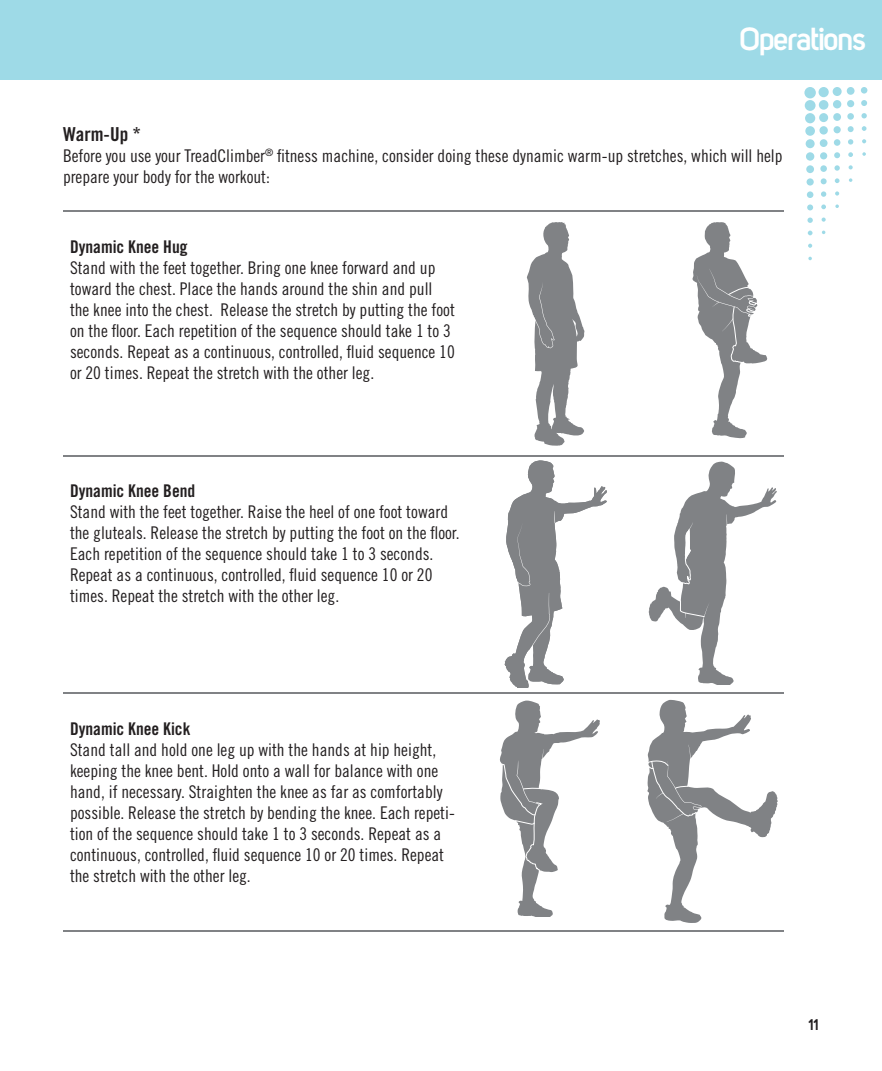
<style>
.page{position:relative;width:882px;height:1071px;background:#fff}
.page>*{position:absolute;margin:0;border:0;box-sizing:border-box;transform-origin:0 0}
.t1{font:700 31.5px "Uni Sans Semi";letter-spacing:-.05em;color:#fff}
.t2{font:19.25px "Trade Gothic Bold Cond Twenty";color:#231f20}
.t3{font:17.5px/21px "Trade Gothic Cond Eighteen";color:#231f20}
.t4{font:17.5px "Trade Gothic Bold Cond Twenty";color:#231f20}
.t5{font:700 15.75px "Uni Sans Semi";color:#231f20}
</style>
<div class="page">
<div style="left:804px;top:87px;width:12px;height:11px;background:#9edae7;border-radius:50%"></div>
<div style="left:805px;top:100px;width:11px;height:11px;background:#9edae7;border-radius:50%"></div>
<div style="left:805px;top:113px;width:10px;height:10px;background:#9edae7;border-radius:50%"></div>
<div style="left:805px;top:126px;width:10px;height:10px;background:#9edae7;border-radius:50%"></div>
<div style="left:806px;top:139px;width:9px;height:9px;background:#9edae7;border-radius:50%"></div>
<div style="left:806px;top:152px;width:8px;height:9px;background:#9edae7;border-radius:50%"></div>
<div style="left:806px;top:165px;width:8px;height:8px;background:#9edae7;border-radius:50%"></div>
<div style="left:807px;top:178px;width:7px;height:8px;background:#9edae7;border-radius:50%"></div>
<div style="left:807px;top:191px;width:6px;height:7px;background:#9edae7;border-radius:50%"></div>
<svg style="left:807px;top:204px;width:6px;height:6px"></svg>
<svg style="left:807px;top:218px;width:6px;height:5px"></svg>
<svg style="left:808px;top:231px;width:5px;height:4px"></svg>
<svg style="left:808px;top:244px;width:4px;height:4px"></svg>
<svg style="left:808px;top:257px;width:4px;height:3px"></svg>
<div style="left:819px;top:87px;width:10px;height:10px;background:#9edae7;border-radius:50%"></div>
<div style="left:819px;top:100px;width:9px;height:10px;background:#9edae7;border-radius:50%"></div>
<div style="left:819px;top:113px;width:9px;height:9px;background:#9edae7;border-radius:50%"></div>
<div style="left:819px;top:126px;width:9px;height:9px;background:#9edae7;border-radius:50%"></div>
<div style="left:820px;top:139px;width:8px;height:8px;background:#9edae7;border-radius:50%"></div>
<div style="left:820px;top:152px;width:7px;height:7px;background:#9edae7;border-radius:50%"></div>
<div style="left:820px;top:165px;width:7px;height:7px;background:#9edae7;border-radius:50%"></div>
<svg style="left:821px;top:178px;width:6px;height:6px"></svg>
<svg style="left:821px;top:191px;width:5px;height:6px"></svg>
<svg style="left:821px;top:204px;width:5px;height:5px"></svg>
<svg style="left:822px;top:218px;width:4px;height:4px"></svg>
<div style="left:833px;top:87px;width:9px;height:9px;background:#9edae7;border-radius:50%"></div>
<div style="left:833px;top:100px;width:8px;height:8px;background:#9edae7;border-radius:50%"></div>
<div style="left:833px;top:113px;width:8px;height:8px;background:#9edae7;border-radius:50%"></div>
<div style="left:834px;top:126px;width:7px;height:7px;background:#9edae7;border-radius:50%"></div>
<div style="left:834px;top:139px;width:6px;height:7px;background:#9edae7;border-radius:50%"></div>
<svg style="left:834px;top:152px;width:6px;height:6px"></svg>
<svg style="left:834px;top:165px;width:6px;height:6px"></svg>
<svg style="left:835px;top:178px;width:5px;height:5px"></svg>
<svg style="left:835px;top:191px;width:4px;height:5px"></svg>
<svg style="left:835px;top:204px;width:4px;height:4px"></svg>
<div style="left:847px;top:87px;width:8px;height:8px;background:#9edae7;border-radius:50%"></div>
<div style="left:847px;top:100px;width:7px;height:7px;background:#9edae7;border-radius:50%"></div>
<div style="left:847px;top:113px;width:7px;height:7px;background:#9edae7;border-radius:50%"></div>
<svg style="left:848px;top:126px;width:6px;height:6px"></svg>
<svg style="left:848px;top:139px;width:5px;height:6px"></svg>
<svg style="left:848px;top:152px;width:5px;height:5px"></svg>
<svg style="left:849px;top:165px;width:4px;height:4px"></svg>
<svg style="left:849px;top:178px;width:3px;height:4px"></svg>
<div style="left:861px;top:87px;width:6px;height:7px;background:#9edae7;border-radius:50%"></div>
<svg style="left:861px;top:100px;width:6px;height:6px"></svg>
<svg style="left:861px;top:113px;width:6px;height:5px"></svg>
<svg style="left:862px;top:126px;width:5px;height:5px"></svg>
<svg style="left:862px;top:139px;width:4px;height:4px"></svg>
<svg style="left:862px;top:152px;width:4px;height:4px"></svg>
<div style="left:0;top:0;width:882px;height:79px;background:#9edae7"></div>
<hr style="left:63px;top:211px;width:406px;height:1px;background:#808285">
<hr style="left:469px;top:211px;width:315px;height:1px;background:#808285">
<hr style="left:63px;top:455px;width:406px;height:1px;background:#808285">
<hr style="left:469px;top:455px;width:315px;height:1px;background:#808285">
<hr style="left:63px;top:693px;width:406px;height:1px;background:#808285">
<hr style="left:469px;top:693px;width:315px;height:1px;background:#808285">
<hr style="left:63px;top:930px;width:406px;height:1px;background:#808285">
<hr style="left:469px;top:930px;width:315px;height:1px;background:#808285">
<svg style="left:527px;top:222px;width:58px;height:224px"></svg>
<svg style="left:692px;top:222px;width:76px;height:216px"></svg>
<svg style="left:504px;top:460px;width:103px;height:227px"></svg>
<svg style="left:648px;top:462px;width:129px;height:222px"></svg>
<svg style="left:500px;top:701px;width:100px;height:216px"></svg>
<svg style="left:647px;top:700px;width:131px;height:223px"></svg>
<h1 class="t1" style="left:739px;top:20px;width:128px">Operations</h1>
<p class="t2" style="left:63px;top:122px;width:80px">Warm-Up *</p>
<p class="t3" style="left:63px;top:145px;width:721px">Before you use your TreadClimber<sup>®</sup> fitness machine, consider doing these dynamic warm-up stretches, which will help prepare your body for the workout:</p>
<p class="t4" style="left:70px;top:236px;width:119px">Dynamic Knee Hug</p>
<p class="t3" style="left:70px;top:257px;width:386px">Stand with the feet together. Bring one knee forward and up toward the chest. Place the hands around the shin and pull the knee into the chest. Release the stretch by putting the foot on the floor. Each repetition of the sequence should take 1 to 3 seconds. Repeat as a continuous, controlled, fluid sequence 10 or 20 times. Repeat the stretch with the other leg.</p>
<p class="t4" style="left:70px;top:480px;width:127px">Dynamic Knee Bend</p>
<p class="t3" style="left:70px;top:501px;width:391px">Stand with the feet together. Raise the heel of one foot toward the gluteals. Release the stretch by putting the foot on the floor.<br>Each repetition of the sequence should take 1 to 3 seconds.<br>Repeat as a continuous, controlled, fluid sequence 10 or 20 times. Repeat the stretch with the other leg.</p>
<p class="t4" style="left:70px;top:718px;width:122px">Dynamic Knee Kick</p>
<p class="t3" style="left:70px;top:739px;width:386px">Stand tall and hold one leg up with the hands at hip height, keeping the knee bent. Hold onto a wall for balance with one hand, if necessary. Straighten the knee as far as comfortably possible. Release the stretch by bending the knee. Each repeti&shy;tion of the sequence should take 1 to 3 seconds. Repeat as a continuous, controlled, fluid sequence 10 or 20 times. Repeat the stretch with the other leg.</p>
<p class="t5" style="left:809px;top:1015px;width:12px">11</p>
</div>
